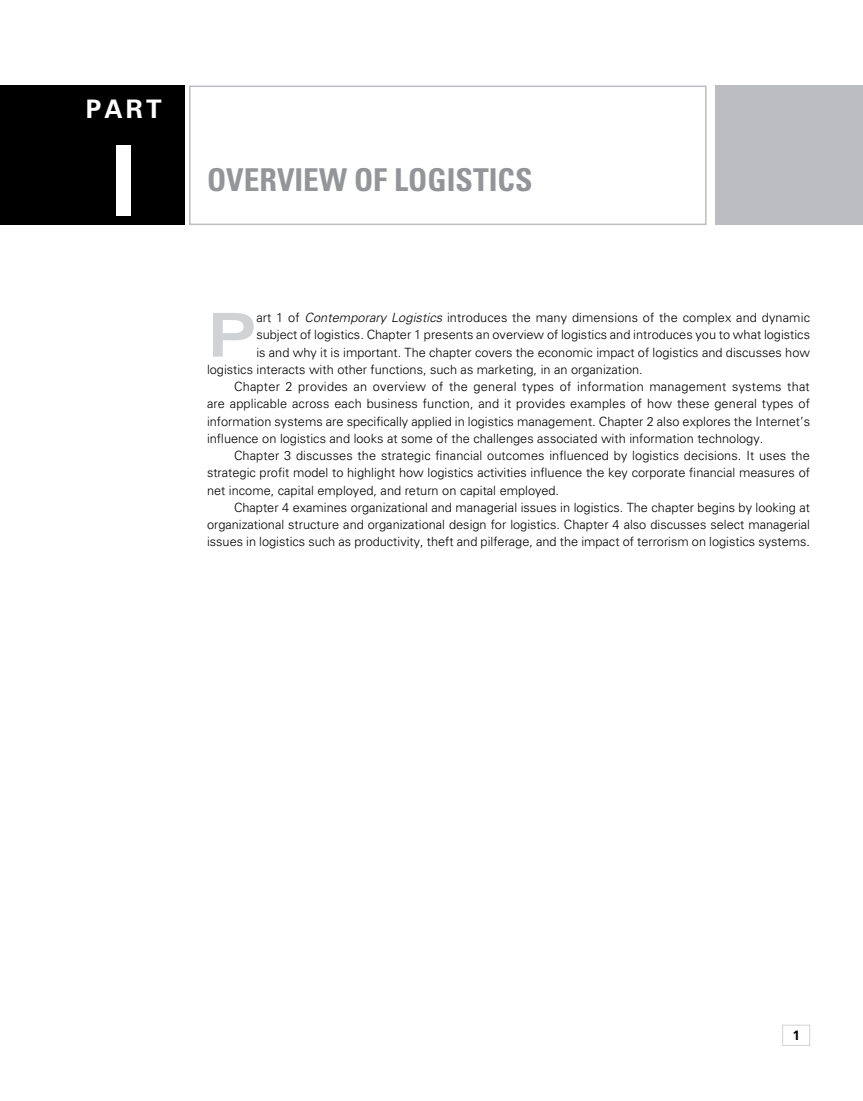
<style>
.page{position:relative;width:863px;height:1101px;background:#fff}
.page>*{position:absolute;margin:0;border:0;box-sizing:border-box;transform-origin:0 0}
.t1{font:700 condensed 97.5px "Univers LT Std";color:#fff}
.t2{font:700 expanded 60.6px "Univers LT Std";color:#d1d2d4}
.t3{font:700 condensed 31.5px "Univers LT Std";color:#939598}
.t4{font:700 25.5px "Univers LT Std";color:#fff}
.t5{font:700 13.5px "Frutiger LT Std";color:#000}
.t6{font:300 12.75px "Univers LT Std";color:#000}
.s1{font-style:italic}
</style>
<div class="page">
<div style="left:189px;top:86px;width:517px;height:139px;border:2px solid #bcbdc0"></div>
<div style="left:716px;top:86px;width:147px;height:139px;background:#bcbdc0"></div>
<div style="left:0;top:86px;width:184px;height:139px;background:#000"></div>
<div style="left:782px;top:1024px;width:28px;height:21px;border:1px solid #d1d2d4"></div>
<p class="t4" style="left:86px;top:94px;width:77px">Part</p>
<p class="t1" style="left:110px;top:122px;width:29px">I</p>
<p class="t3" style="left:207px;top:160px;width:327px">OVERVIEW OF LOGISTICS</p>
<p class="t2" style="left:207px;top:301px;width:51px">P</p>
<p class="t6" style="left:256px;top:310px;width:555px">art 1 of <span class="s1">Contemporary Logistics</span> introduces the many dimensions of the complex and dynamic</p>
<p class="t6" style="left:256px;top:327px;width:555px">subject of logistics. Chapter 1 presents an overview of logistics and introduces you to what logistics</p>
<p class="t6" style="left:256px;top:344px;width:555px">is and why it is important. The chapter covers the economic impact of logistics and discusses how</p>
<p class="t6" style="left:207px;top:362px;width:437px">logistics interacts with other functions, such as marketing, in an organization.</p>
<p class="t6" style="left:234px;top:379px;width:577px">Chapter 2 provides an overview of the general types of information management systems that</p>
<p class="t6" style="left:207px;top:396px;width:604px">are applicable across each business function, and it provides examples of how these general types of</p>
<p class="t6" style="left:207px;top:413px;width:604px">information systems are specifically applied in logistics management. Chapter 2 also explores the Internet’s</p>
<p class="t6" style="left:207px;top:431px;width:558px">influence on logistics and looks at some of the challenges associated with information technology.</p>
<p class="t6" style="left:234px;top:448px;width:577px">Chapter 3 discusses the strategic financial outcomes influenced by logistics decisions. It uses the</p>
<p class="t6" style="left:207px;top:465px;width:604px">strategic profit model to highlight how logistics activities influence the key corporate financial measures of</p>
<p class="t6" style="left:207px;top:482px;width:354px">net income, capital employed, and return on capital employed.</p>
<p class="t6" style="left:234px;top:500px;width:578px">Chapter 4 examines organizational and managerial issues in logistics. The chapter begins by looking at</p>
<p class="t6" style="left:207px;top:517px;width:605px">organizational structure and organizational design for logistics. Chapter 4 also discusses select managerial</p>
<p class="t6" style="left:207px;top:534px;width:605px">issues in logistics such as productivity, theft and pilferage, and the impact of terrorism on logistics systems.</p>
<p class="t5" style="left:792px;top:1027px;width:9px">1</p>
</div>
